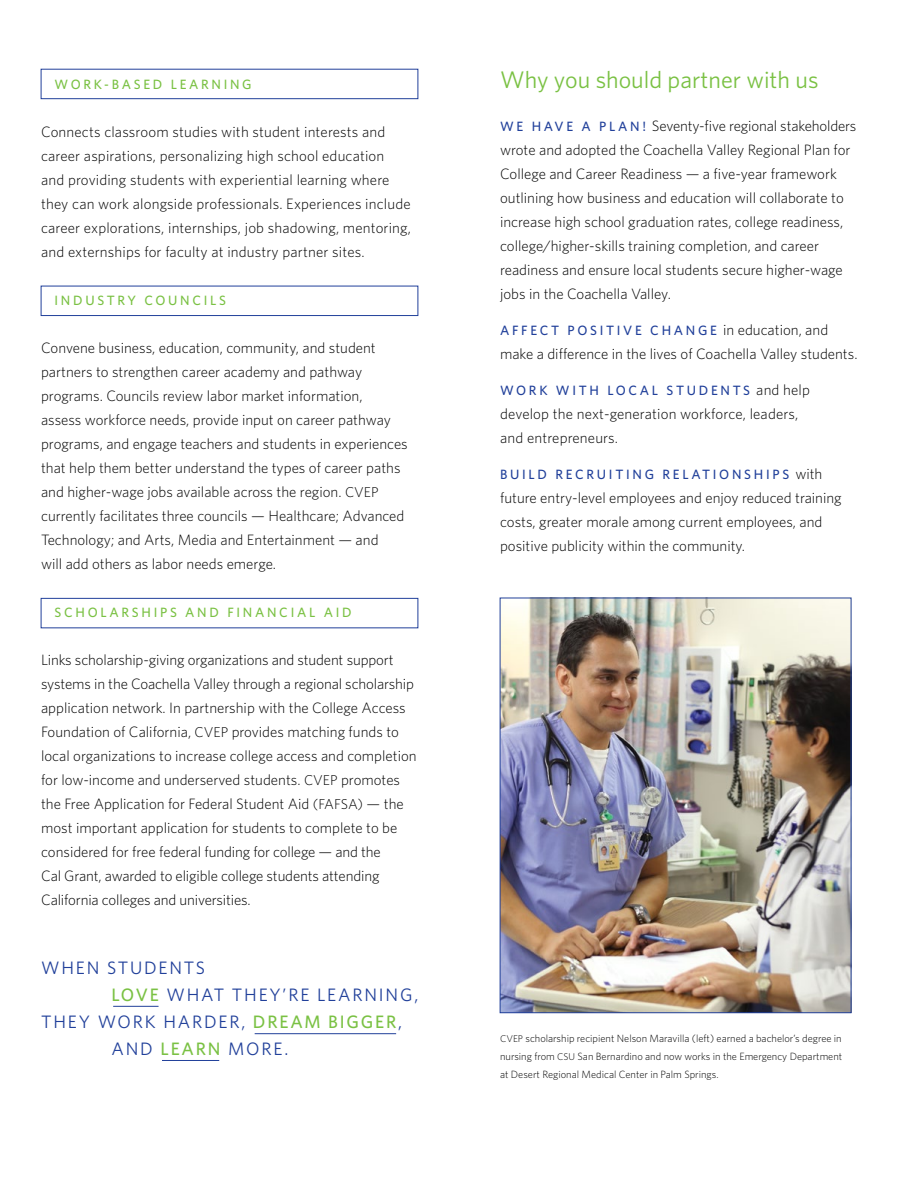
<style>
.page{position:relative;width:918px;height:1188px;background:#fff}
.page>*{position:absolute;margin:0;border:0;box-sizing:border-box;transform-origin:0 0}
.t1{font:24px "Whitney";color:#7ac143}
.t2{font:18px/27px "Whitney";color:#21409a}
.t3{font:500 18px/27px "Whitney";color:#7ac143}
.t4{font:300 15px/24px "Whitney";color:#000}
.t5{font:500 13.5px "Whitney";letter-spacing:.195em;color:#21409a}
.t6{font:500 13.5px "Whitney";letter-spacing:.2em;color:#7ac143}
.t7{font:300 10.5px/18px "Whitney";color:#000;text-align:justify}
.s1{font-size:14.25px}
.s2{font-weight:500;color:#7ac143}
.s3{font-weight:400;color:#21409a}
.s4{font-weight:500;font-size:13.5px;color:#21409a}
.s5{font-weight:300;font-size:15px;color:#000}
.s6{font-size:9.75px}
</style>
<div class="page">
<div style="left:41px;top:69px;width:377px;height:30px;border:1px solid #21409a"></div>
<div style="left:41px;top:286px;width:377px;height:30px;border:1px solid #21409a"></div>
<div style="left:41px;top:598px;width:377px;height:30px;border:1px solid #21409a"></div>
<img style="left:502px;top:600px;width:347px;height:411px">
<div style="left:500px;top:598px;width:351px;height:415px;border:1px solid #21409a"></div>
<hr style="left:113px;top:1006px;width:46px;height:1px;background:#21409a">
<hr style="left:255px;top:1033px;width:141px;height:1px;background:#21409a">
<hr style="left:162px;top:1060px;width:57px;height:1px;background:#21409a">
<p class="t6" style="left:55px;top:76px;width:199px">WOR K-BASED L EAR NING</p>
<p class="t4" style="left:41px;top:120px;width:372px">Connects classroom studies with student interests and career aspirations, personalizing high school education and providing students with experiential learning where they can work alongside professionals. Experiences include career explorations, internships, job shadowing, mentoring, and externships for faculty at industry partner sites.</p>
<p class="t6" style="left:55px;top:292px;width:30px">INDUS</p>
<p class="t6" style="left:107px;top:292px;width:119px">TR Y COU NC ILS</p>
<p class="t4" style="left:41px;top:336px;width:368px">Convene business, education, community, and student partners to strengthen career academy and pathway programs. Councils review labor market information,<br>assess workforce needs, provide input on career pathway programs, and engage teachers and students in experiences that help them better understand the types of career paths and higher-wage jobs available across the region. <span class="s1">CVEP </span>currently facilitates three councils — Healthcare; Advanced Technology; and Arts, Media and Entertainment — and<br>will add others as labor needs emerge.</p>
<p class="t6" style="left:55px;top:604px;width:78px">SCH OLARSH</p>
<p class="t6" style="left:154px;top:604px;width:15px">IPS</p>
<p class="t6" style="left:185px;top:604px;width:166px">AND F INANC IAL AID</p>
<p class="t4" style="left:41px;top:648px;width:377px">Links scholarship-giving organizations and student support systems in the Coachella Valley through a regional scholarship application network. In partnership with the College Access Foundation of California, <span class="s1">CVEP</span> provides matching funds to local organizations to increase college access and completion for low-income and underserved students. <span class="s1">CVEP</span> promotes the Free Application for Federal Student Aid <span class="s1">(FAFSA)</span> — the most important application for students to complete to be considered for free federal funding for college — and the<br>Cal Grant, awarded to eligible college students attending California colleges and universities.</p>
<p class="t2" style="left:41px;top:954px;width:33px">WHEN</p>
<p class="t2" style="left:107px;top:954px;width:75px">STUDENTS<br><span class="s2">LOVE</span> WHAT</p>
<p class="t2" style="left:232px;top:981px;width:13px">THEY</p>
<p class="t2" style="left:283px;top:981px;width:47px">’RE LEARNIN</p>
<p class="t2" style="left:400px;top:981px;width:20px">G,</p>
<p class="t2" style="left:41px;top:1008px;width:13px">THEY</p>
<p class="t2" style="left:98px;top:1008px;width:16px">WORK</p>
<p class="t2" style="left:163px;top:1008px;width:14px">HAR</p>
<p class="t3" style="left:112px;top:1008px;width:292px;text-indent:93px"><span class="s3">DER,</span> DREAM BIGGER<span class="s3">,<br>AN D</span> LEARN <span class="s3">MORE</span></p>
<p class="t2" style="left:284px;top:1035px;width:5px">.</p>
<h1 class="t1" style="left:500px;top:65px;width:320px">WHY YOU SHOULD PARTNER WITH US</h1>
<p class="t4" style="left:500px;top:113px;width:358px"><span class="s4">W E H AV E A P L A N !</span> Seventy-five regional stakeholders wrote and adopted the Coachella Valley Regional Plan for College and Career Readiness — a five-year framework outlining how business and education will collaborate to increase high school graduation rates, college readiness, college/higher-skills training completion, and career readiness and ensure local students secure higher-wage jobs in the Coachella Valley.</p>
<p class="t5" style="left:500px;top:322px;width:330px">AFFEC T P OSITIV E CH ANGE <span class="s5">in education, and</span></p>
<p class="t4" style="left:500px;top:341px;width:359px">make a difference in the lives of Coachella Valley students.</p>
<p class="t5" style="left:500px;top:382px;width:311px">WOR K W ITH LOC AL STUD ENTS <span class="s5">and help</span></p>
<p class="t4" style="left:500px;top:401px;width:300px">develop the next-generation workforce, leaders, and entrepreneurs.</p>
<p class="t5" style="left:500px;top:466px;width:86px">BU ILD R ECRU</p>
<p class="t5" style="left:609px;top:466px;width:215px">ITING R ELATIONSH IPS <span class="s5">with</span></p>
<p class="t4" style="left:500px;top:485px;width:343px">future entry-level employees and enjoy reduced training costs, greater morale among current employees, and positive publicity within the community.</p>
<p class="t7" style="left:500px;top:1029px;width:344px"><span class="s6">CVEP</span> scholarship recipient Nelson Maravilla (left) earned a bachelor’s degree in nursing from <span class="s6">CSU</span> San Bernardino and now works in the Emergency Department at Desert Regional Medical Center in Palm Springs.</p>
</div>
